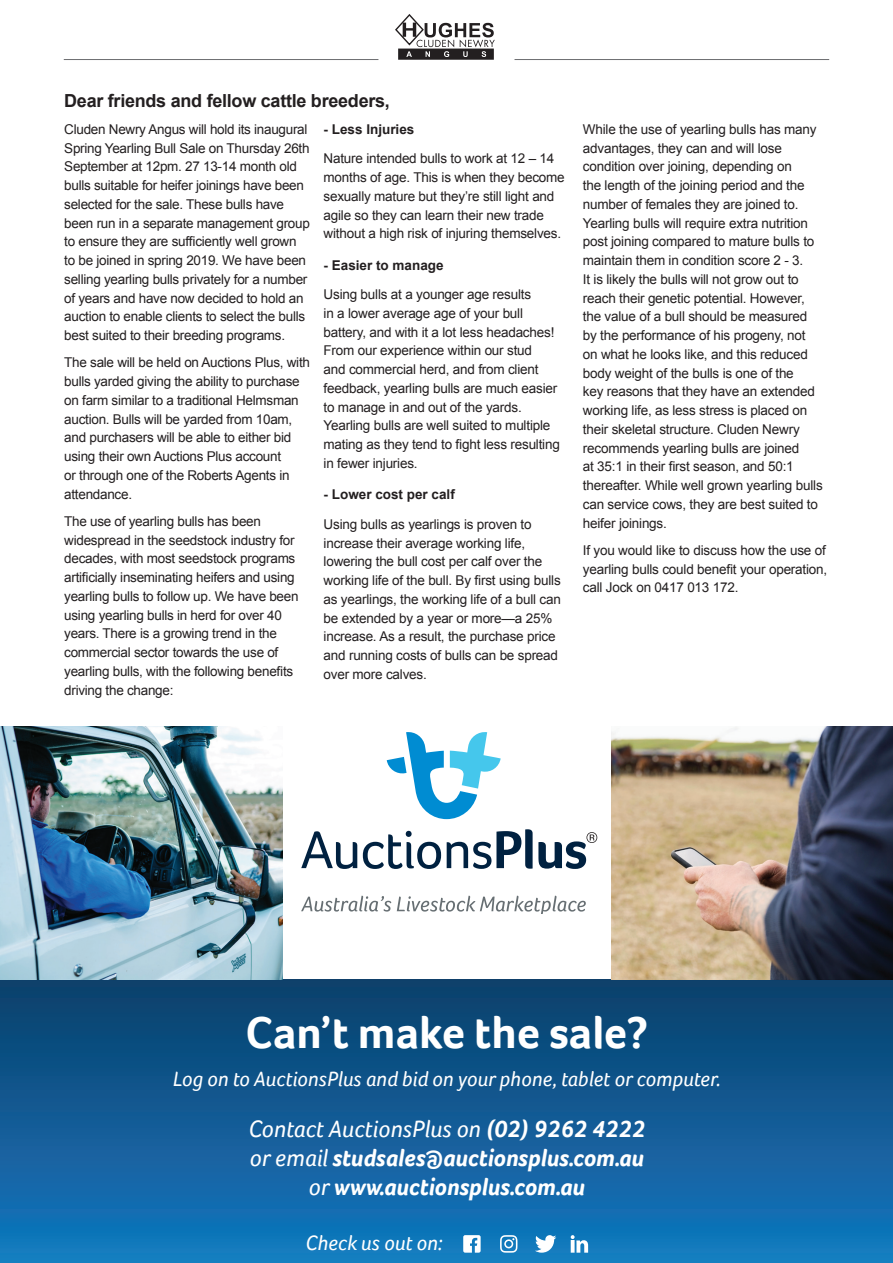
<style>
.page{position:relative;width:893px;height:1263px;background:#fff}
.page>*{position:absolute;margin:0;border:0;box-sizing:border-box;transform-origin:0 0}
.t1{font:700 45.75px "Foco";color:#fff}
.t2{font:italic 700 24.45px/29.2px "Foco";letter-spacing:-.005em;color:#fff;text-align:center}
.t3{font:italic 21.3px "Foco";color:#fff}
.t4{font:700 18px "Arial";letter-spacing:-.015em;color:#231f20}
.t5{font:13.5px/18.8px "Arial";letter-spacing:-.015em;color:#231f20}
.t6{font:700 13.5px "Arial";color:#231f20}
.s1{font-weight:400}
</style>
<div class="page">
<div style="left:0;top:979px;width:893px;height:284px;background:linear-gradient(to bottom,#0b3f6a,#157ac1)"></div>
<svg style="left:500px;top:1235px;width:17px;height:18px"></svg>
<svg style="left:463px;top:1235px;width:18px;height:18px"></svg>
<svg style="left:535px;top:1235px;width:21px;height:18px"></svg>
<svg style="left:571px;top:1235px;width:17px;height:18px"></svg>
<img style="left:611px;top:726px;width:282px;height:253px">
<img style="left:0;top:726px;width:282px;height:253px">
<svg style="left:301px;top:831px;width:56px;height:38px"></svg>
<svg style="left:363px;top:831px;width:78px;height:38px"></svg>
<svg style="left:301px;top:896px;width:90px;height:15px"></svg>
<svg style="left:397px;top:896px;width:189px;height:17px"></svg>
<svg style="left:387px;top:732px;width:114px;height:87px"></svg>
<svg style="left:447px;top:829px;width:150px;height:40px"></svg>
<svg style="left:395px;top:14px;width:100px;height:46px"></svg>
<hr style="left:64px;top:59px;width:314px;height:1px;background:#6c6d70">
<hr style="left:514px;top:59px;width:315px;height:1px;background:#6c6d70">
<p class="t4" style="left:64px;top:88px;width:327px">Dear friends and fellow cattle breeders,</p>
<p class="t5" style="left:64px;top:120px;width:247px">Cluden Newry Angus will hold its inaugural Spring Yearling Bull Sale on Thursday 26th September at 12pm. 27 13-14 month old bulls suitable for heifer joinings have been selected for the sale. These bulls have been run in a separate management group to ensure they are sufficiently well grown to be joined in spring 2019. We have been selling yearling bulls privately for a number of years and have now decided to hold an auction to enable clients to select the bulls best suited to their breeding programs.</p>
<p class="t5" style="left:64px;top:353px;width:247px">The sale will be held on Auctions Plus, with bulls yarded giving the ability to purchase on farm similar to a traditional Helmsman auction. Bulls will be yarded from 10am, and purchasers will be able to either bid using their own Auctions Plus account<br>or through one of the Roberts Agents in attendance.</p>
<p class="t5" style="left:64px;top:512px;width:236px">The use of yearling bulls has been widespread in the seedstock industry for decades, with most seedstock programs artificially inseminating heifers and using yearling bulls to follow up. We have been using yearling bulls in herd for over 40 years. There is a growing trend in the commercial sector towards the use of yearling bulls, with the following benefits driving the change:</p>
<p class="t6" style="left:324px;top:120px;width:92px">- Less Injuries</p>
<p class="t5" style="left:324px;top:149px;width:243px">Nature intended bulls to work at 12 – 14 months of age. This is when they become sexually mature but they’re still light and agile so they can learn their new trade without a high risk of injuring themselves.</p>
<p class="t6" style="left:324px;top:256px;width:122px">- Easier to manage</p>
<p class="t5" style="left:324px;top:285px;width:238px">Using bulls at a younger age results<br>in a lower average age of your bull battery, and with it a lot less headaches!<br>From our experience within our stud<br>and commercial herd, and from client feedback, yearling bulls are much easier to manage in and out of the yards.<br>Yearling bulls are well suited to multiple mating as they tend to fight less resulting in fewer injuries.</p>
<p class="t6" style="left:324px;top:486px;width:133px">- Lower cost per calf</p>
<p class="t5" style="left:324px;top:515px;width:239px">Using bulls as yearlings is proven to increase their average working life, lowering the bull cost per calf over the working life of the bull. By first using bulls as yearlings, the working life of a bull can be extended by a year or more—a 25% increase. As a result, the purchase price and running costs of bulls can be spread over more calves.</p>
<p class="t5" style="left:583px;top:120px;width:241px">While the use of yearling bulls has many advantages, they can and will lose condition over joining, depending on<br>the length of the joining period and the number of females they are joined to.<br>Yearling bulls will require extra nutrition post joining compared to mature bulls to maintain them in condition score 2 - 3.<br>It is likely the bulls will not grow out to reach their genetic potential. However, the value of a bull should be measured by the performance of his progeny, not on what he looks like, and this reduced body weight of the bulls is one of the<br>key reasons that they have an extended working life, as less stress is placed on their skeletal structure. Cluden Newry recommends yearling bulls are joined<br>at 35:1 in their first season, and 50:1 thereafter. While well grown yearling bulls can service cows, they are best suited to heifer joinings.</p>
<p class="t5" style="left:583px;top:541px;width:246px;text-align:justify">If you would like to discuss how the use of yearling bulls could benefit your operation, call Jock on 0417 013 172.</p>
<p class="t1" style="left:245px;top:1002px;width:404px">Can’t make the sale?</p>
<p class="t3" style="left:173px;top:1065px;width:549px">Log on to AuctionsPlus and bid on your phone, tablet or computer.</p>
<p class="t2" style="left:248px;top:1113px;width:398px"><span class="s1">Contact AuctionsPlus on</span> (02) 9262 4222 <span class="s1">or email</span> studsales@auctionsplus.com.au <span class="s1">or</span> www.auctionsplus.com.au</p>
<p class="t3" style="left:306px;top:1229px;width:138px">Check us out on:</p>
</div>
